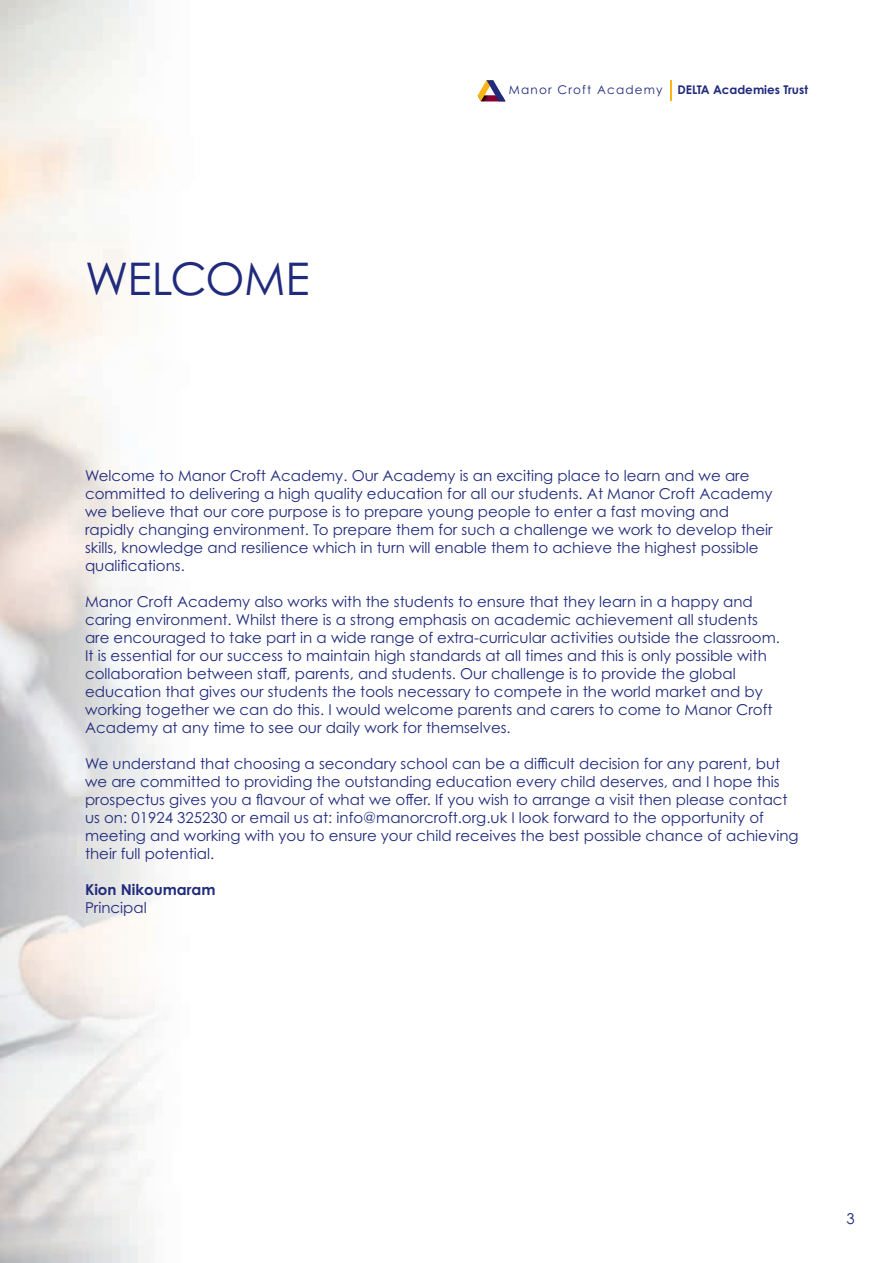
<style>
.page{position:relative;width:893px;height:1263px;background:#fff}
.page>*{position:absolute;margin:0;border:0;box-sizing:border-box;transform-origin:0 0}
.t1{font:45px "Century Gothic Pro";letter-spacing:-.015em;color:#212b7c}
.t2{font:15px/18px "Century Gothic Pro";color:#212b7c}
.t3{font:700 15px "Century Gothic Pro";color:#212b7c}
.t4{font:700 12px "Century Gothic Pro";color:#212b7c}
.s1{font-weight:400}
</style>
<div class="page">
<svg style="left:478px;top:80px;width:28px;height:21px"></svg>
<svg style="left:670px;top:80px;width:1px;height:21px"></svg>
<h1 class="t1" style="left:85px;top:251px;width:226px">WELCOME</h1>
<p class="t4" style="left:509px;top:83px;width:301px"><span class="s1">Manor Croft Academy</span> DELTA Academies Trust</p>
<p class="t2" style="left:85px;top:466px;width:689px">Welcome to Manor Croft Academy. Our Academy is an exciting place to learn and we are committed to delivering a high quality education for all our students. At Manor Croft Academy we believe that our core purpose is to prepare young people to enter a fast moving and rapidly changing environment. To prepare them for such a challenge we work to develop their skills, knowledge and resilience which in turn will enable them to achieve the highest possible qualifications.</p>
<p class="t2" style="left:85px;top:592px;width:696px">Manor Croft Academy also works with the students to ensure that they learn in a happy and caring environment. Whilst there is a strong emphasis on academic achievement all students are encouraged to take part in a wide range of extra-curricular activities outside the classroom.<br>It is essential for our success to maintain high standards at all times and this is only possible with collaboration between staff, parents, and students. Our challenge is to provide the global education that gives our students the tools necessary to compete in the world market and by working together we can do this. I would welcome parents and carers to come to Manor Croft Academy at any time to see our daily work for themselves.</p>
<p class="t2" style="left:85px;top:754px;width:715px">We understand that choosing a secondary school can be a difficult decision for any parent, but we are committed to providing the outstanding education every child deserves, and I hope this prospectus gives you a flavour of what we offer. If you wish to arrange a visit then please contact us on: 01924 325230 or email us at: info@manorcroft.org.uk I look forward to the opportunity of meeting and working with you to ensure your child receives the best possible chance of achieving their full potential.</p>
<p class="t3" style="left:85px;top:880px;width:132px">Kion Nikoumaram</p>
<p class="t2" style="left:85px;top:898px;width:63px">Principal</p>
<p class="t2" style="left:846px;top:1209px;width:10px">3</p>
</div>
